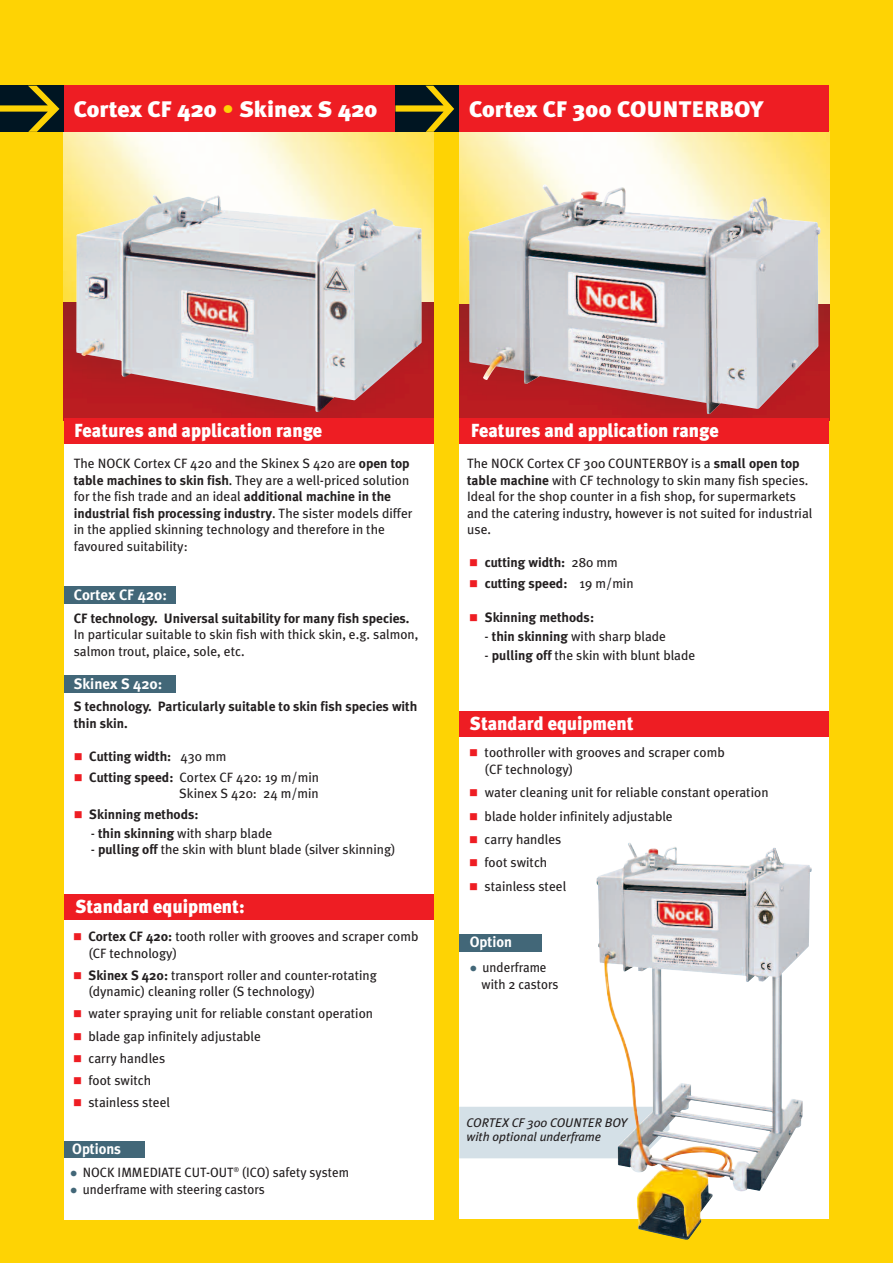
<style>
.page{position:relative;width:893px;height:1263px;background:#fed304}
.page>*{position:absolute;margin:0;border:0;box-sizing:border-box;transform-origin:0 0}
.t1{font:900 22.5px "Meta Plus";color:#fff;scale:1.06 1}
.t2{font:900 18.9px "Meta Plus";color:#fff;scale:.96 1}
.t3{font:700 15px "Meta Plus";color:#fff}
.t4{font:13.5px/16.5px "Meta Plus";color:#231f20}
.t5{font:700 13.5px/16.5px "Meta Plus";color:#231f20}
.t6{font:italic 12.6px/14.5px "Meta Plus";color:#231f20}
.s1{color:#fed304}
.s2{font-weight:700}
.s3{color:#ee1d23}
.s4{font-weight:400}
.s5{color:#426778}
</style>
<div class="page">
<div style="left:64px;top:85px;width:370px;height:1134px;background:#fff"></div>
<div style="left:459px;top:85px;width:370px;height:1133px;background:#fff"></div>
<div style="left:459px;top:934px;width:83px;height:17px;background:#426778"></div>
<img style="left:64px;top:132px;width:370px;height:171px">
<img style="left:64px;top:303px;width:370px;height:115px">
<div style="left:64px;top:1141px;width:81px;height:17px;background:#426778"></div>
<div style="left:64px;top:418px;width:370px;height:25px;background:#ee1d23"></div>
<div style="left:64px;top:895px;width:370px;height:25px;background:#ee1d23"></div>
<div style="left:459px;top:711px;width:370px;height:25px;background:#ee1d23"></div>
<div style="left:64px;top:587px;width:111px;height:17px;background:#426778"></div>
<div style="left:64px;top:675px;width:111px;height:17px;background:#426778"></div>
<img style="left:459px;top:132px;width:370px;height:172px">
<img style="left:459px;top:304px;width:370px;height:114px">
<div style="left:64px;top:85px;width:385px;height:47px;background:#ee1d23"></div>
<div style="left:459px;top:85px;width:370px;height:47px;background:#ee1d23"></div>
<div style="left:0;top:85px;width:64px;height:47px;background:#001522"></div>
<svg style="left:0;top:86px;width:59px;height:46px"></svg>
<div style="left:395px;top:85px;width:64px;height:47px;background:#001522"></div>
<svg style="left:395px;top:86px;width:59px;height:46px"></svg>
<div style="left:459px;top:418px;width:370px;height:25px;background:#ee1d23"></div>
<img style="left:468px;top:184px;width:353px;height:230px">
<div style="left:459px;top:1107px;width:137px;height:51px;background:#d4e0e7"></div>
<img style="left:596px;top:843px;width:216px;height:397px">
<img style="left:76px;top:194px;width:346px;height:218px">
<h1 class="t1" style="left:74px;top:96px;width:288px">Cortex CF 420 <span class="s1">•</span> Skinex S 420</h1>
<h1 class="t1" style="left:469px;top:96px;width:279px">Cortex CF 300 COUNTERBOY</h1>
<h2 class="t2" style="left:74px;top:419px;width:260px">Features and application range</h2>
<p class="t4" style="left:74px;top:455px;width:340px">The NOCK Cortex CF 420 and the Skinex S 420 are <span class="s2">open top table machines to skin fish</span>. They are a well-priced solution for the fish trade and an ideal <span class="s2">additional machine in the industrial fish processing industry</span>. The sister models differ in the applied skinning technology and therefore in the favoured suitability:</p>
<p class="t3" style="left:74px;top:586px;width:95px">Cortex CF 420:</p>
<p class="t5" style="left:74px;top:610px;width:337px">CF technology. Universal suitability for many fish species.</p>
<p class="t4" style="left:74px;top:626px;width:346px">In particular suitable to skin fish with thick skin, e.g. salmon, salmon trout, plaice, sole, etc.</p>
<p class="t3" style="left:74px;top:675px;width:90px">Skinex S 420:</p>
<p class="t5" style="left:74px;top:698px;width:345px">S technology. Particularly suitable to skin fish species with thin skin.</p>
<p class="t5" style="left:74px;top:748px;width:154px"><span class="s3">■</span> Cutting width: <span class="s4">430 mm</span></p>
<p class="t4" style="left:74px;top:769px;width:247px;text-align:right"><span class="s3">■</span> <span class="s2">Cutting speed:</span> Cortex CF 420: 19 m/min<br>Skinex S 420: 24 m/min</p>
<p class="t5" style="left:74px;top:806px;width:126px"><span class="s3">■</span> Skinning methods:</p>
<p class="t4" style="left:91px;top:825px;width:183px">- <span class="s2">thin skinning</span> with sharp blade</p>
<p class="t4" style="left:91px;top:841px;width:306px">- <span class="s2">pulling off</span> the skin with blunt blade (silver skinning)</p>
<h2 class="t2" style="left:75px;top:896px;width:178px">Standard equipment:</h2>
<p class="t4" style="left:88px;top:928px;width:332px;text-indent:-15px"><span class="s3">■</span> <span class="s2">Cortex CF 420:</span> tooth roller with grooves and scraper comb (CF technology)</p>
<p class="t4" style="left:88px;top:967px;width:290px;text-indent:-15px"><span class="s3">■</span> <span class="s2">Skinex S 420:</span> transport roller and counter-rotating (dynamic) cleaning roller (S technology)</p>
<p class="t4" style="left:73px;top:1005px;width:301px"><span class="s3">■</span> water spraying unit for reliable constant operation</p>
<p class="t4" style="left:73px;top:1027px;width:189px"><span class="s3">■</span> blade gap infinitely adjustable</p>
<p class="t4" style="left:73px;top:1049px;width:94px"><span class="s3">■</span> carry handles</p>
<p class="t4" style="left:73px;top:1072px;width:80px"><span class="s3">■</span> foot switch</p>
<p class="t4" style="left:73px;top:1094px;width:99px"><span class="s3">■</span> stainless steel</p>
<p class="t3" style="left:72px;top:1140px;width:50px">Options</p>
<p class="t4" style="left:70px;top:1164px;width:280px"><span class="s5">●</span> NOCK IMMEDIATE CUT-OUT<sup>®</sup> (ICO) safety system</p>
<p class="t4" style="left:70px;top:1181px;width:196px"><span class="s5">●</span> underframe with steering castors</p>
<h2 class="t2" style="left:471px;top:419px;width:260px">Features and application range</h2>
<p class="t4" style="left:467px;top:455px;width:347px">The NOCK Cortex CF 300 COUNTERBOY is a <span class="s2">small open top table machine</span> with CF technology to skin many fish species.<br>Ideal for the shop counter in a fish shop, for supermarkets and the catering industry, however is not suited for industrial use.</p>
<p class="t5" style="left:469px;top:554px;width:150px"><span class="s3">■</span> cutting width: <span class="s4">280 mm</span></p>
<p class="t5" style="left:469px;top:575px;width:166px"><span class="s3">■</span> cutting speed: <span class="s4">19 m/min</span></p>
<p class="t5" style="left:469px;top:609px;width:126px"><span class="s3">■</span> Skinning methods:</p>
<p class="t4" style="left:485px;top:628px;width:183px">- <span class="s2">thin skinning</span> with sharp blade</p>
<p class="t4" style="left:485px;top:647px;width:212px">- <span class="s2">pulling off</span> the skin with blunt blade</p>
<h2 class="t2" style="left:470px;top:712px;width:172px">Standard equipment</h2>
<p class="t4" style="left:485px;top:744px;width:242px;text-indent:-15px"><span class="s3">■</span> toothroller with grooves and scraper comb (CF technology)</p>
<p class="t4" style="left:469px;top:784px;width:301px"><span class="s3">■</span> water cleaning unit for reliable constant operation</p>
<p class="t4" style="left:469px;top:808px;width:205px"><span class="s3">■</span> blade holder infinitely adjustable</p>
<p class="t4" style="left:469px;top:831px;width:94px"><span class="s3">■</span> carry handles</p>
<p class="t4" style="left:469px;top:854px;width:80px"><span class="s3">■</span> foot switch</p>
<p class="t4" style="left:469px;top:877px;width:99px"><span class="s3">■</span> stainless steel</p>
<p class="t3" style="left:470px;top:933px;width:44px">Option</p>
<p class="t4" style="left:482px;top:959px;width:78px;text-indent:-12px"><span class="s5">●</span> underframe with 2 castors</p>
<p class="t6" style="left:466px;top:1115px;width:162px">CORTEX CF 300 COUNTER BOY with optional underframe</p>
</div>
